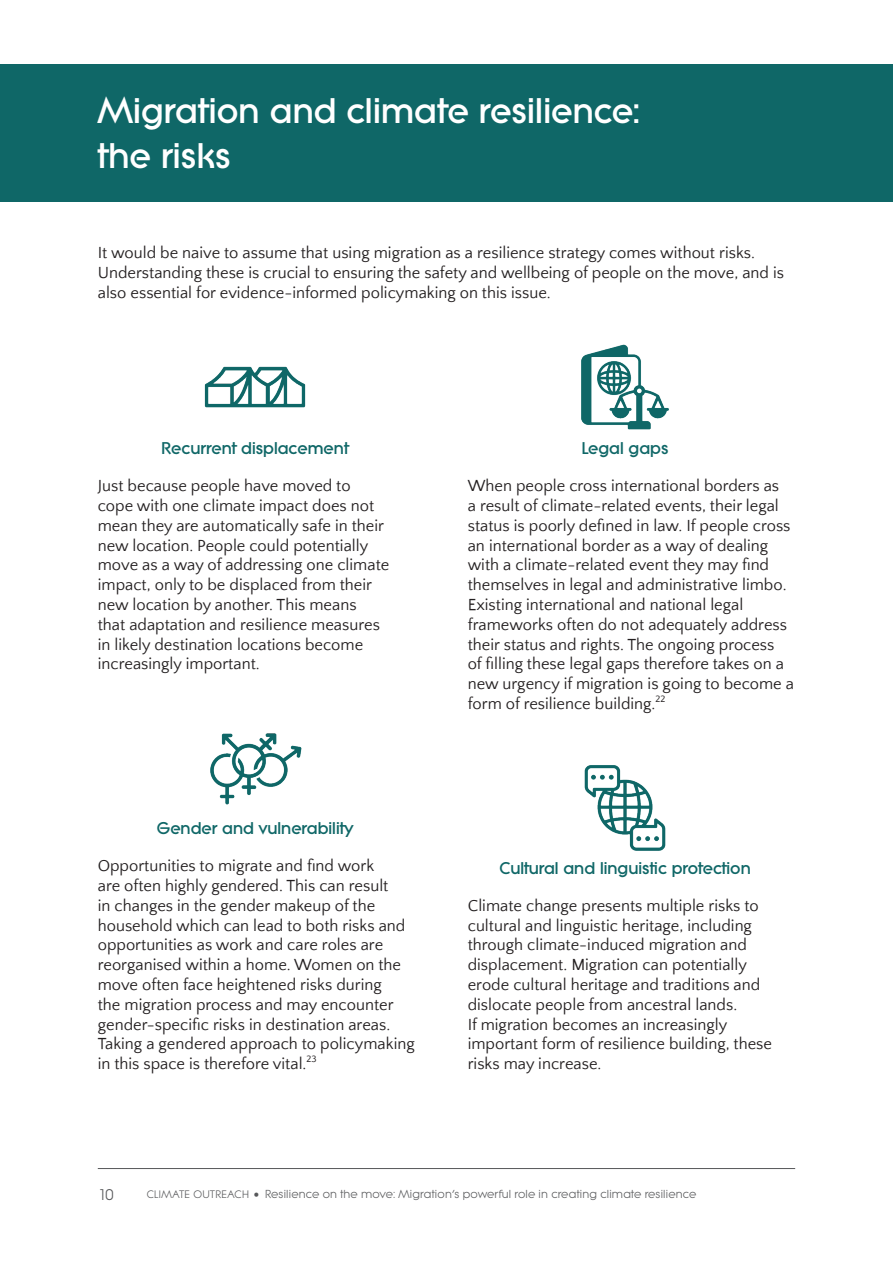
<style>
.page{position:relative;width:893px;height:1263px;background:#fff}
.page>*{position:absolute;margin:0;border:0;box-sizing:border-box;transform-origin:0 0}
.t1{font:800 34.5px/45px "Litera Serial";letter-spacing:.005em;color:#fff}
.t2{font:16.5px/19.8px "Quattrocento Sans";color:#231f20}
.t3{font:800 16.5px "Litera Serial";color:#0f6767}
.t4{font:15px "Litera Serial";color:#57585a}
.t5{font:11.25px "Litera Serial";letter-spacing:.015em;color:#57585a}
.s1{font-size:10.5px}
.s2{font-family:"Minion Pro";font-weight:700;font-size:15px}
</style>
<div class="page">
<hr style="left:98px;top:1168px;width:697px;height:1px;background:#57585a">
<div style="left:0;top:64px;width:893px;height:138px;background:#0f6767"></div>
<img style="left:204px;top:366px;width:102px;height:42px">
<img style="left:581px;top:344px;width:88px;height:86px">
<img style="left:210px;top:733px;width:92px;height:72px">
<img style="left:584px;top:765px;width:82px;height:86px">
<h1 class="t1" style="left:98px;top:88px;width:544px">Migration and climate resilience: the risks</h1>
<p class="t2" style="left:98px;top:243px;width:688px">It would be naive to assume that using migration as a resilience strategy comes without risks.<br>Understanding these is crucial to ensuring the safety and wellbeing of people on the move, and is also essential for evidence-informed policymaking on this issue.</p>
<p class="t3" style="left:162px;top:439px;width:188px">Recurrent displacement</p>
<p class="t2" style="left:98px;top:476px;width:293px">Just because people have moved to cope with one climate impact does not mean they are automatically safe in their new location. People could potentially move as a way of addressing one climate impact, only to be displaced from their new location by another. This means<br>that adaptation and resilience measures in likely destination locations become increasingly important.</p>
<p class="t3" style="left:582px;top:439px;width:88px">Legal gaps</p>
<p class="t2" style="left:468px;top:476px;width:328px">When people cross international borders as<br>a result of climate-related events, their legal status is poorly defined in law. If people cross an international border as a way of dealing with a climate-related event they may find themselves in legal and administrative limbo.<br>Existing international and national legal frameworks often do not adequately address their status and rights. The ongoing process<br>of filling these legal gaps therefore takes on a new urgency if migration is going to become a form of resilience building.<sup>22</sup></p>
<p class="t3" style="left:157px;top:819px;width:198px">Gender and vulnerability</p>
<p class="t2" style="left:98px;top:856px;width:318px">Opportunities to migrate and find work<br>are often highly gendered. This can result<br>in changes in the gender makeup of the household which can lead to both risks and opportunities as work and care roles are reorganised within a home. Women on the move often face heightened risks during<br>the migration process and may encounter gender-specific risks in destination areas.<br>Taking a gendered approach to policymaking in this space is therefore vital.<sup>23</sup></p>
<p class="t3" style="left:499px;top:858px;width:253px">Cultural and linguistic protection</p>
<p class="t2" style="left:468px;top:896px;width:306px">Climate change presents multiple risks to cultural and linguistic heritage, including through climate-induced migration and displacement. Migration can potentially erode cultural heritage and traditions and dislocate people from ancestral lands.<br>If migration becomes an increasingly important form of resilience building, these risks may increase.</p>
<p class="t4" style="left:98px;top:1186px;width:17px">10</p>
<p class="t5" style="left:147px;top:1188px;width:551px"><span class="s1">CLIMATE OUTREACH</span> <span class="s2">•</span> Resilience on the move: Migration’s powerful role in creating climate resilience</p>
</div>
